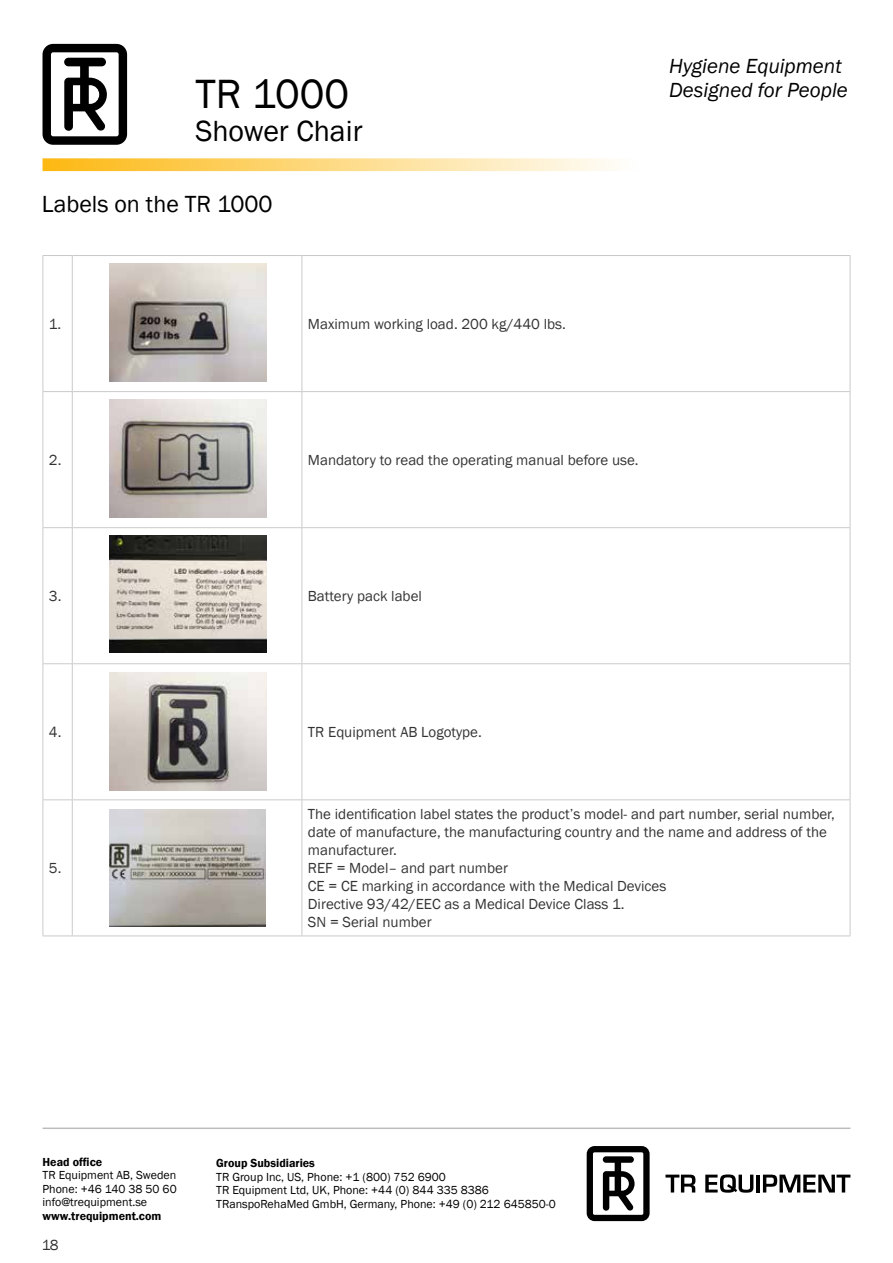
<style>
.page{position:relative;width:893px;height:1263px;background:#fff}
.page>*{position:absolute;margin:0;border:0;box-sizing:border-box;transform-origin:0 0}
.t1{font:42px "Franklin Gothic";color:#000}
.t2{font:30px "Franklin Gothic";color:#000}
.t3{font:24px "Franklin Gothic";color:#000}
.t4{font:italic 21px/24px "Franklin Gothic";color:#000}
.t5{font:15px/18px "Franklin Gothic";color:#000}
.t6{font:12px/13.5px "Franklin Gothic";color:#000;text-align:justify}
.t7{font:600 12px "Franklin Gothic";color:#000}
</style>
<div class="page">
<hr style="left:43px;top:1127px;width:807px;height:2px;background:#bcbdbb">
<svg style="left:587px;top:1146px;width:63px;height:75px"></svg>
<svg style="left:665px;top:1174px;width:30px;height:18px"></svg>
<svg style="left:705px;top:1174px;width:48px;height:19px"></svg>
<hr style="left:757px;top:1174px;width:3px;height:18px;background:#000">
<svg style="left:763px;top:1174px;width:87px;height:18px"></svg>
<svg style="left:43px;top:44px;width:84px;height:101px"></svg>
<svg style="left:43px;top:158px;width:572px;height:13px;background:#fdda86"></svg>
<img style="left:109px;top:536px;width:157px;height:116px">
<img style="left:109px;top:400px;width:157px;height:117px">
<img style="left:109px;top:672px;width:157px;height:118px">
<img style="left:109px;top:809px;width:156px;height:117px">
<img style="left:109px;top:264px;width:157px;height:118px">
<svg style="left:43px;top:255px;width:29px;height:1px"></svg>
<hr style="left:43px;top:256px;width:1px;height:135px;background:#bcbdbb">
<hr style="left:72px;top:255px;width:230px;height:1px;background:#bcbdbb">
<hr style="left:72px;top:256px;width:1px;height:135px;background:#bcbdbb">
<hr style="left:302px;top:255px;width:548px;height:1px;background:#bcbdbb">
<hr style="left:302px;top:256px;width:1px;height:135px;background:#bcbdbb">
<hr style="left:850px;top:256px;width:1px;height:135px;background:#bcbdbb">
<svg style="left:43px;top:391px;width:29px;height:1px"></svg>
<hr style="left:43px;top:392px;width:1px;height:135px;background:#bcbdbb">
<hr style="left:72px;top:391px;width:230px;height:1px;background:#bcbdbb">
<hr style="left:72px;top:392px;width:1px;height:135px;background:#bcbdbb">
<hr style="left:302px;top:391px;width:548px;height:1px;background:#bcbdbb">
<hr style="left:302px;top:392px;width:1px;height:135px;background:#bcbdbb">
<hr style="left:850px;top:392px;width:1px;height:135px;background:#bcbdbb">
<svg style="left:43px;top:527px;width:29px;height:1px"></svg>
<hr style="left:43px;top:528px;width:1px;height:135px;background:#bcbdbb">
<hr style="left:72px;top:527px;width:230px;height:1px;background:#bcbdbb">
<hr style="left:72px;top:528px;width:1px;height:135px;background:#bcbdbb">
<hr style="left:302px;top:527px;width:548px;height:1px;background:#bcbdbb">
<hr style="left:302px;top:528px;width:1px;height:135px;background:#bcbdbb">
<hr style="left:850px;top:528px;width:1px;height:135px;background:#bcbdbb">
<svg style="left:43px;top:663px;width:29px;height:1px"></svg>
<hr style="left:43px;top:664px;width:1px;height:135px;background:#bcbdbb">
<hr style="left:72px;top:663px;width:230px;height:1px;background:#bcbdbb">
<hr style="left:72px;top:664px;width:1px;height:135px;background:#bcbdbb">
<hr style="left:302px;top:663px;width:548px;height:1px;background:#bcbdbb">
<hr style="left:302px;top:664px;width:1px;height:135px;background:#bcbdbb">
<hr style="left:850px;top:664px;width:1px;height:135px;background:#bcbdbb">
<svg style="left:43px;top:799px;width:29px;height:1px"></svg>
<hr style="left:43px;top:800px;width:1px;height:135px;background:#bcbdbb">
<hr style="left:72px;top:799px;width:230px;height:1px;background:#bcbdbb">
<hr style="left:72px;top:800px;width:1px;height:135px;background:#bcbdbb">
<hr style="left:302px;top:799px;width:548px;height:1px;background:#bcbdbb">
<hr style="left:302px;top:800px;width:1px;height:135px;background:#bcbdbb">
<hr style="left:850px;top:800px;width:1px;height:135px;background:#bcbdbb">
<svg style="left:43px;top:935px;width:29px;height:1px"></svg>
<hr style="left:72px;top:935px;width:230px;height:1px;background:#bcbdbb">
<hr style="left:302px;top:935px;width:548px;height:1px;background:#bcbdbb">
<h1 class="t1" style="left:195px;top:67px;width:155px">TR 1000</h1>
<h2 class="t2" style="left:195px;top:112px;width:169px">Shower Chair</h2>
<h3 class="t3" style="left:42px;top:189px;width:232px">Labels on the TR 1000</h3>
<p class="t5" style="left:49px;top:315px;width:14px">1.</p>
<p class="t5" style="left:308px;top:315px;width:260px">Maximum working load. 200 kg/440 lbs.</p>
<h3 class="t4" style="left:669px;top:55px;width:180px">Hygiene Equipment<br>Designed for People</h3>
<p class="t5" style="left:49px;top:451px;width:14px">2.</p>
<p class="t5" style="left:308px;top:451px;width:332px">Mandatory to read the operating manual before use.</p>
<p class="t5" style="left:49px;top:587px;width:14px">3.</p>
<p class="t5" style="left:308px;top:587px;width:116px">Battery pack label</p>
<p class="t5" style="left:49px;top:723px;width:14px">4.</p>
<p class="t5" style="left:308px;top:723px;width:175px">TR Equipment AB Logotype.</p>
<p class="t5" style="left:49px;top:859px;width:14px">5.</p>
<p class="t5" style="left:308px;top:805px;width:529px">The identification label states the product’s model- and part number, serial number, date of manufacture, the manufacturing country and the name and address of the manufacturer.<br>REF = Model– and part number<br>CE = CE marking in accordance with the Medical Devices<br>Directive 93/42/EEC as a Medical Device Class 1.<br>SN = Serial number</p>
<p class="t7" style="left:43px;top:1154px;width:61px">Head office</p>
<p class="t6" style="left:43px;top:1169px;width:136px">TR Equipment AB, Sweden Phone: +46 140 38 50 60 info@trequipment.se</p>
<p class="t7" style="left:43px;top:1208px;width:120px">www.trequipment.com</p>
<p class="t5" style="left:41px;top:1236px;width:19px">18</p>
<p class="t7" style="left:216px;top:1156px;width:100px">Group Subsidiaries</p>
<p class="t6" style="left:216px;top:1170px;width:341px;text-align:left">TR Group Inc, US, Phone: +1 (800) 752 6900<br>TR Equipment Ltd, UK, Phone: +44 (0) 844 335 8386<br>TRanspoRehaMed GmbH, Germany, Phone: +49 (0) 212 645850-0</p>
</div>
